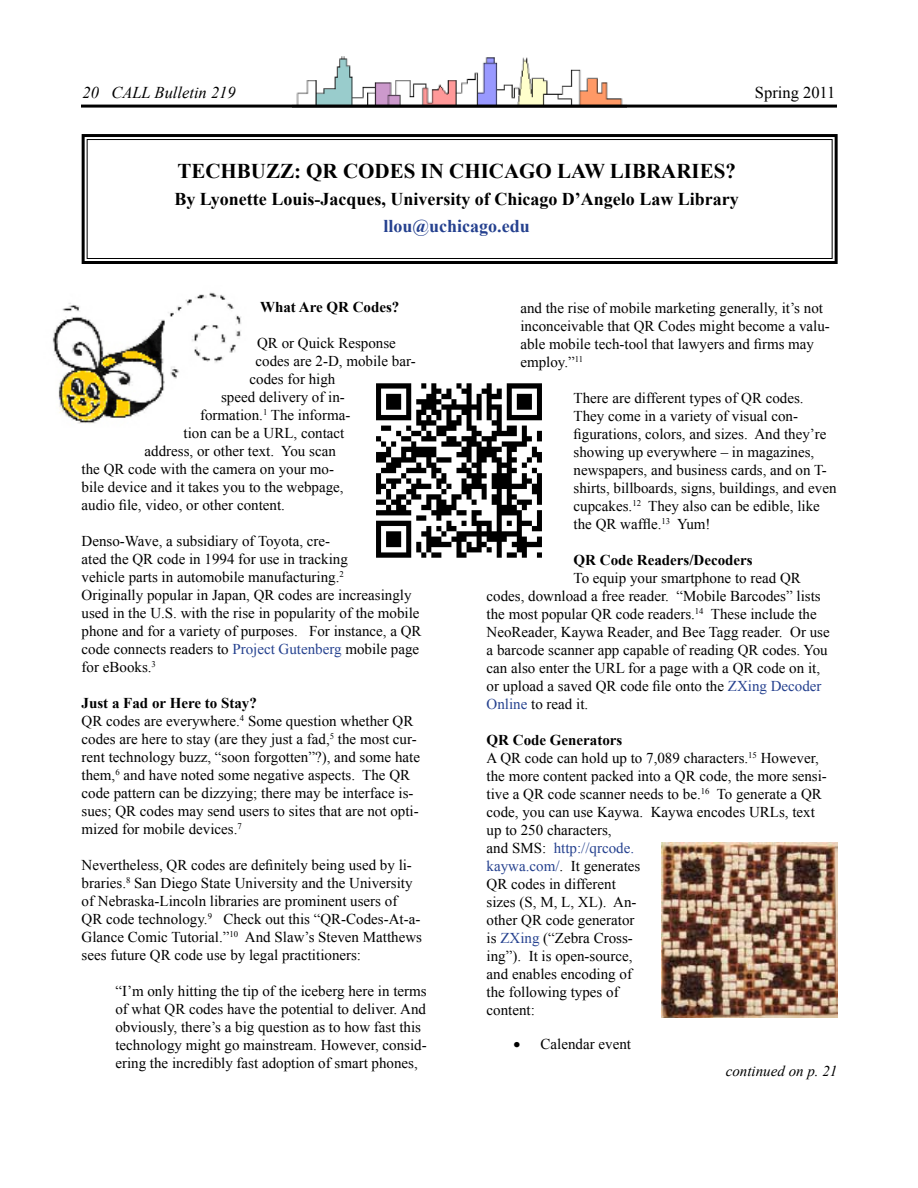
<style>
.page{position:relative;width:918px;height:1188px;background:#fff}
.page>*{position:absolute;margin:0;border:0;box-sizing:border-box;transform-origin:0 0}
.t1{font:700 21px "Times New Roman";color:#000}
.t2{font:700 18px "Times New Roman";color:#000}
.t3{font:700 18px "Times New Roman";color:#25418f}
.t4{font:italic 16.5px "Times New Roman";color:#000}
.t5{font:16.5px "Times New Roman";color:#000}
.t6{font:15px/18px "Times New Roman";color:#000}
.t7{font:700 15px "Times New Roman";color:#000}
.t8{font:italic 15px "Times New Roman";color:#000}
.s1{color:#25418f}
.s2{font-weight:700}
</style>
<div class="page">
<img style="left:292px;top:56px;width:334px;height:49px">
<hr style="left:81px;top:105px;width:756px;height:3px;background:#000">
<img style="left:52px;top:292px;width:189px;height:132px">
<svg style="left:81px;top:134px;width:757px;height:130px"></svg>
<div style="left:87px;top:139px;width:746px;height:120px;border:1px solid #000"></div>
<img style="left:376px;top:383px;width:166px;height:175px">
<img style="left:662px;top:842px;width:175px;height:176px">
<p class="t4" style="left:82px;top:82px;width:155px">20 CALL Bulletin 219</p>
<p class="t5" style="left:755px;top:82px;width:82px">Spring 2011</p>
<h1 class="t1" style="left:177px;top:157px;width:30px">Tech</h1>
<h1 class="t1" style="left:237px;top:157px;width:137px">Buzz: QR Codes</h1>
<h1 class="t1" style="left:421px;top:157px;width:60px">in Chicago</h1>
<h1 class="t1" style="left:557px;top:157px;width:81px">Law Libraries</h1>
<h1 class="t1" style="left:725px;top:157px;width:12px">?</h1>
<p class="t2" style="left:174px;top:187px;width:566px">By Lyonette Louis-Jacques, University of Chicago D’Angelo Law Library</p>
<p class="t3" style="left:384px;top:214px;width:148px">llou@uchicago.edu</p>
<p class="t7" style="left:260px;top:297px;width:141px">What Are QR Codes?</p>
<p class="t6" style="left:257px;top:334px;width:140px">QR or Quick Response</p>
<p class="t6" style="left:256px;top:352px;width:162px">codes are 2-D, mobile bar-</p>
<p class="t6" style="left:250px;top:370px;width:87px">codes for high</p>
<p class="t6" style="left:221px;top:388px;width:125px">speed delivery of in-</p>
<p class="t6" style="left:200px;top:406px;width:152px">formation.<sup>1</sup> The informa-</p>
<p class="t6" style="left:184px;top:424px;width:162px">tion can be a URL, contact</p>
<p class="t6" style="left:145px;top:442px;width:193px">address, or other text. You scan</p>
<p class="t6" style="left:82px;top:460px;width:254px">the QR code with the camera on your mo-</p>
<p class="t6" style="left:82px;top:478px;width:264px">bile device and it takes you to the webpage,</p>
<p class="t6" style="left:82px;top:496px;width:205px">audio file, video, or other content.</p>
<p class="t6" style="left:82px;top:532px;width:341px">Denso-Wave, a subsidiary of Toyota, cre-<br>ated the QR code in 1994 for use in tracking<br>vehicle parts in automobile manufacturing.<sup>2<br></sup>Originally popular in Japan, QR codes are increasingly used in the U.S. with the rise in popularity of the mobile phone and for a variety of purposes. For instance, a QR code connects readers to <span class="s1">Project Gutenberg</span> mobile page for eBooks.<sup>3</sup></p>
<p class="t6" style="left:82px;top:694px;width:340px"><span class="s2">Just a Fad or Here to Stay?<br></span>QR codes are everywhere.<sup>4</sup> Some question whether QR codes are here to stay (are they just a fad,<sup>5</sup> the most cur&shy;rent technology buzz, “soon forgotten”?), and some hate them,<sup>6</sup> and have noted some negative aspects. The QR code pattern can be dizzying; there may be interface is&shy;sues; QR codes may send users to sites that are not opti&shy;mized for mobile devices.<sup>7</sup></p>
<p class="t6" style="left:82px;top:856px;width:342px">Nevertheless, QR codes are definitely being used by li&shy;braries.<sup>8</sup> San Diego State University and the University of Nebraska-Lincoln libraries are prominent users of<br>QR code technology.<sup>9</sup> Check out this “QR-Codes-At-a-Glance Comic Tutorial.”<sup>10</sup> And Slaw’s Steven Matthews sees future QR code use by legal practitioners:</p>
<p class="t6" style="left:115px;top:982px;width:313px">“I’m only hitting the tip of the iceberg here in terms of what QR codes have the potential to deliver. And obviously, there’s a big question as to how fast this technology might go mainstream. However, consid&shy;ering the incredibly fast adoption of smart phones,</p>
<p class="t6" style="left:520px;top:298px;width:311px">and the rise of mobile marketing generally, it’s not inconceivable that QR Codes might become a valu&shy;able mobile tech-tool that lawyers and firms may employ.”<sup>11</sup></p>
<p class="t6" style="left:574px;top:388px;width:264px">There are different types of QR codes.<br>They come in a variety of visual con&shy;figurations, colors, and sizes. And they’re showing up everywhere – in magazines, newspapers, and business cards, and on T&shy;shirts, billboards, signs, buildings, and even cupcakes.<sup>12</sup> They also can be edible, like the QR waffle.<sup>13</sup> Yum!</p>
<p class="t7" style="left:574px;top:549px;width:181px">QR Code Readers/Decoders</p>
<p class="t6" style="left:487px;top:568px;width:345px;text-indent:87px">To equip your smartphone to read QR codes, download a free reader. “Mobile Barcodes” lists the most popular QR code readers.<sup>14</sup> These include the NeoReader, Kaywa Reader, and Bee Tagg reader. Or use a barcode scanner app capable of reading QR codes. You can also enter the URL for a page with a QR code on it, or upload a saved QR code file onto the <span class="s1">ZXing Decoder Online</span> to read it.</p>
<p class="t6" style="left:487px;top:730px;width:342px"><span class="s2">QR Code Generators<br></span>A QR code can hold up to 7,089 characters.<sup>15</sup> However, the more content packed into a QR code, the more sensi&shy;tive a QR code scanner needs to be.<sup>16</sup> To generate a QR code, you can use Kaywa. Kaywa encodes URLs, text up to 250 characters,<br>and SMS: <span class="s1">http://qrcode.<br>kaywa.com/</span>. It generates<br>QR codes in different<br>sizes (S, M, L, XL). An-<br>other QR code generator<br>is <span class="s1">ZXing</span> (“Zebra Cross-<br>ing”). It is open-source,<br>and enables encoding of<br>the following types of<br>content:</p>
<p class="t6" style="left:514px;top:1035px;width:119px">• Calendar event</p>
<p class="t8" style="left:726px;top:1061px;width:113px">continued on p. 21</p>
</div>
